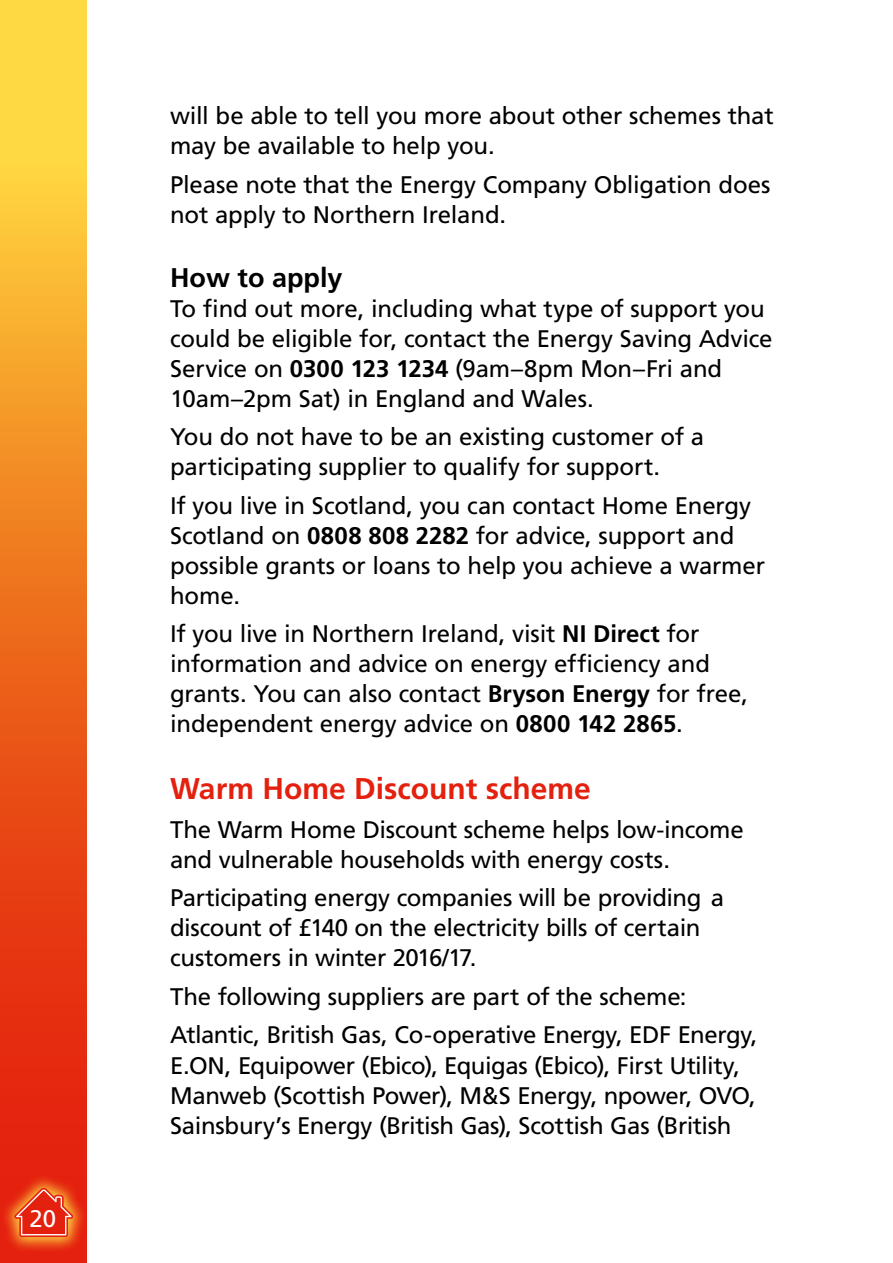
<style>
.page{position:relative;width:893px;height:1263px;background:#fff}
.page>*{position:absolute;margin:0;border:0;box-sizing:border-box;transform-origin:0 0}
.Heading_4__6mm_befor{font:700 30px "Frutiger LT Pro";color:#e4200e}
.Heading_3{font:700 27px "Frutiger LT Pro";color:#000}
.Main{font:24px/30px "Frutiger LT Pro";letter-spacing:-.01em;color:#000}
.t1{font:24px "Frutiger LT Pro";color:#fff}
.s1{font-weight:700}
</style>
<div class="page">
<svg style="left:0;top:0;width:86px;height:1263px;background:#f07a23"></svg>
<svg style="left:0;top:1173px;width:87px;height:80px;background:#e63413"></svg>
<svg style="left:14px;top:1188px;width:59px;height:49px;background:#e94a28"></svg>
<p class="t1" style="left:30px;top:1205px;width:28px">20</p>
<p class="Main" style="left:170px;top:101px;width:605px">will be able to tell you more about other schemes that may be available to help you.</p>
<p class="Main" style="left:170px;top:170px;width:602px">Please note that the Energy Company Obligation does not apply to Northern Ireland.</p>
<p class="Heading_3" style="left:170px;top:262px;width:174px">How to apply</p>
<p class="Main" style="left:170px;top:294px;width:604px">To find out more, including what type of support you could be eligible for, contact the Energy Saving Advice Service on <span class="s1">0300 123 1234</span> (9am–8pm Mon–Fri and 10am–2pm Sat) in England and Wales.</p>
<p class="Main" style="left:170px;top:422px;width:536px">You do not have to be an existing customer of a participating supplier to qualify for support.</p>
<p class="Main" style="left:170px;top:491px;width:597px">If you live in Scotland, you can contact Home Energy Scotland on <span class="s1">0808 808 2282</span> for advice, support and possible grants or loans to help you achieve a warmer home.</p>
<p class="Main" style="left:170px;top:619px;width:579px">If you live in Northern Ireland, visit <span class="s1">NI Direct</span> for information and advice on energy efficiency and grants. You can also contact <span class="s1">Bryson Energy</span> for free, independent energy advice on <span class="s1">0800 142 2865</span>.</p>
<p class="Heading_4__6mm_befor" style="left:170px;top:771px;width:422px">Warm Home Discount scheme</p>
<p class="Main" style="left:170px;top:815px;width:575px">The Warm Home Discount scheme helps low-income and vulnerable households with energy costs.</p>
<p class="Main" style="left:170px;top:883px;width:556px">Participating energy companies will be providing a discount of £140 on the electricity bills of certain customers in winter 2016/17.</p>
<p class="Main" style="left:170px;top:982px;width:518px">The following suppliers are part of the scheme:</p>
<p class="Main" style="left:170px;top:1020px;width:589px">Atlantic, British Gas, Co-operative Energy, EDF Energy, E.ON, Equipower (Ebico), Equigas (Ebico), First Utility, Manweb (Scottish Power), M&amp;S Energy, npower, OVO, Sainsbury’s Energy (British Gas), Scottish Gas (British</p>
</div>
